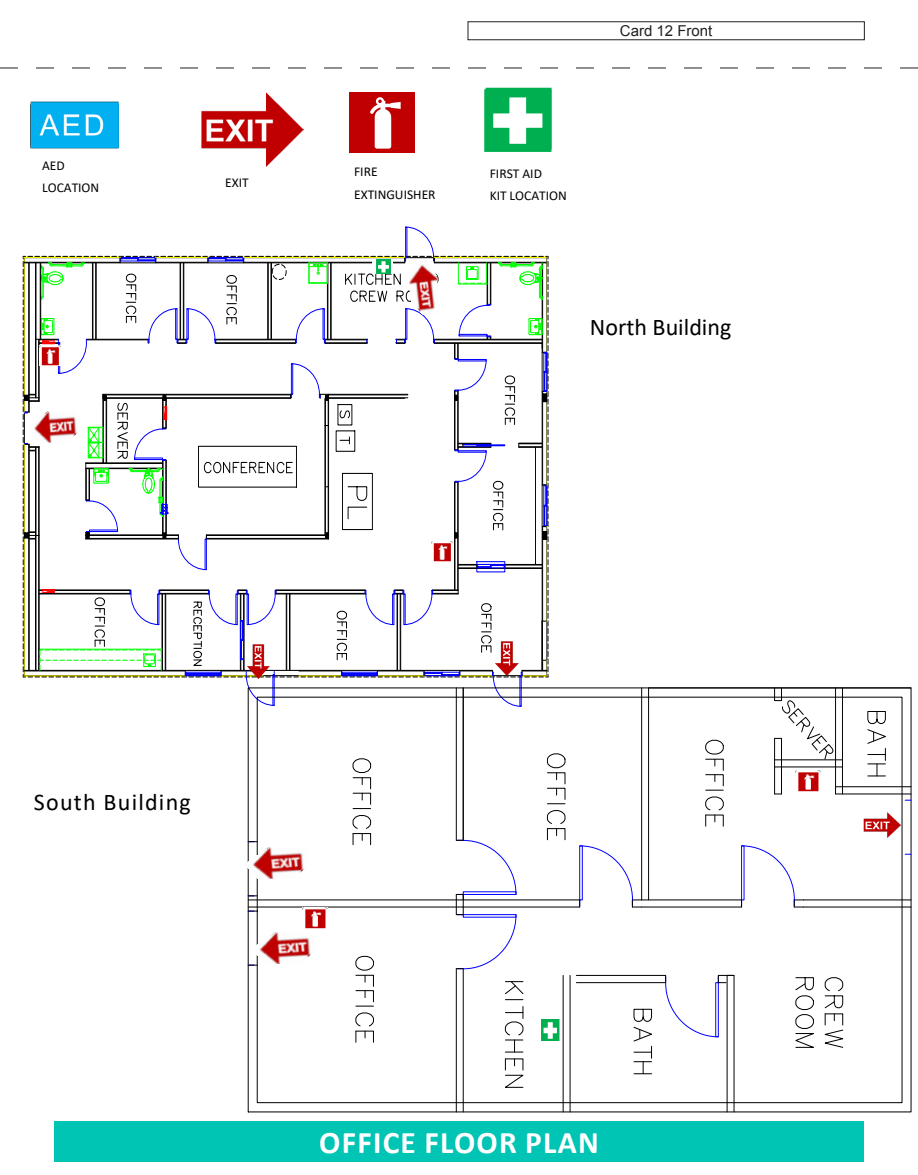
<style>
.page{position:relative;width:918px;height:1175px;background:#fff}
.page>*{position:absolute;margin:0;border:0;box-sizing:border-box;transform-origin:0 0}
.t1{font:700 31.5px "Calibri";letter-spacing:.04em;color:#fff}
.t2{font:24px "Calibri";color:#000}
.t3{font:24px "Calibri";letter-spacing:.05em;color:#000}
.Card-ID{font:15px "Arial";color:#231f20}
.t4{font:13.5px/22.5px "Calibri";color:#000}
</style>
<div class="page">
<div style="left:468px;top:22px;width:397px;height:18px;border:1px solid #231f20"></div>
<svg style="left:0;top:68px;width:918px;height:1px"></svg>
<div style="left:54px;top:1120px;width:810px;height:41px;background:#00c4b4"></div>
<img style="left:201px;top:92px;width:103px;height:75px">
<img style="left:30px;top:101px;width:89px;height:48px">
<div style="left:350px;top:92px;width:65px;height:61px;background:#c00000"></div>
<svg style="left:370px;top:97px;width:31px;height:52px"></svg>
<svg style="left:486px;top:88px;width:66px;height:61px"></svg>
<div style="left:484px;top:89px;width:67px;height:63px;background:#00b050;border:2px solid #00b050"></div>
<svg style="left:493px;top:97px;width:50px;height:47px"></svg>
<svg style="left:22px;top:226px;width:527px;height:461px"></svg>
<img style="left:408px;top:258px;width:31px;height:57px">
<img style="left:40px;top:345px;width:20px;height:20px">
<img style="left:432px;top:541px;width:20px;height:20px">
<img style="left:373px;top:260px;width:20px;height:14px">
<img style="left:29px;top:411px;width:51px;height:31px">
<img style="left:496px;top:636px;width:22px;height:39px">
<img style="left:247px;top:640px;width:23px;height:38px">
<svg style="left:247px;top:687px;width:665px;height:425px"></svg>
<svg style="left:256px;top:696px;width:647px;height:407px"></svg>
<hr style="left:463px;top:968px;width:1px;height:143px;background:#000">
<hr style="left:456px;top:968px;width:1px;height:143px;background:#000">
<hr style="left:456px;top:688px;width:1px;height:152px;background:#000">
<hr style="left:463px;top:688px;width:1px;height:152px;background:#000">
<hr style="left:641px;top:688px;width:1px;height:212px;background:#000">
<hr style="left:648px;top:688px;width:1px;height:212px;background:#000">
<hr style="left:248px;top:899px;width:215px;height:1px;background:#000">
<hr style="left:248px;top:906px;width:215px;height:1px;background:#000">
<hr style="left:642px;top:899px;width:100px;height:1px;background:#000">
<hr style="left:642px;top:906px;width:100px;height:1px;background:#000">
<hr style="left:781px;top:738px;width:1px;height:56px;background:#000">
<hr style="left:774px;top:738px;width:1px;height:56px;background:#000">
<hr style="left:727px;top:975px;width:1px;height:136px;background:#000">
<hr style="left:734px;top:975px;width:1px;height:136px;background:#000">
<hr style="left:804px;top:899px;width:107px;height:1px;background:#000">
<hr style="left:804px;top:906px;width:107px;height:1px;background:#000">
<hr style="left:563px;top:975px;width:1px;height:136px;background:#000">
<hr style="left:570px;top:975px;width:1px;height:136px;background:#000">
<hr style="left:576px;top:975px;width:90px;height:1px;background:#000">
<hr style="left:576px;top:982px;width:90px;height:1px;background:#000">
<hr style="left:836px;top:793px;width:75px;height:1px;background:#000">
<hr style="left:836px;top:786px;width:75px;height:1px;background:#000">
<svg style="left:352px;top:758px;width:20px;height:87px"></svg>
<svg style="left:355px;top:955px;width:19px;height:51px"></svg>
<svg style="left:355px;top:1012px;width:19px;height:31px"></svg>
<svg style="left:705px;top:739px;width:19px;height:51px"></svg>
<svg style="left:705px;top:796px;width:19px;height:31px"></svg>
<svg style="left:794px;top:977px;width:52px;height:71px"></svg>
<svg style="left:504px;top:980px;width:20px;height:20px"></svg>
<svg style="left:505px;top:1006px;width:19px;height:46px"></svg>
<svg style="left:503px;top:1058px;width:22px;height:30px"></svg>
<svg style="left:633px;top:1008px;width:21px;height:66px"></svg>
<svg style="left:867px;top:710px;width:20px;height:66px"></svg>
<svg style="left:665px;top:975px;width:69px;height:62px"></svg>
<svg style="left:456px;top:753px;width:186px;height:216px"></svg>
<svg style="left:741px;top:845px;width:63px;height:62px"></svg>
<hr style="left:835px;top:688px;width:1px;height:106px;background:#000">
<hr style="left:842px;top:688px;width:1px;height:106px;background:#000">
<hr style="left:775px;top:759px;width:67px;height:1px;background:#000">
<hr style="left:775px;top:766px;width:67px;height:1px;background:#000">
<hr style="left:649px;top:687px;width:262px;height:1px;background:#000">
<svg style="left:774px;top:688px;width:60px;height:72px"></svg>
<img style="left:253px;top:932px;width:62px;height:31px">
<img style="left:303px;top:908px;width:25px;height:20px">
<img style="left:796px;top:770px;width:24px;height:21px">
<img style="left:536px;top:1019px;width:25px;height:21px">
<img style="left:858px;top:812px;width:43px;height:25px">
<img style="left:247px;top:847px;width:61px;height:31px">
<p class="t4" style="left:42px;top:154px;width:59px">AED<br>LOCATION</p>
<p class="Card-ID" style="left:620px;top:21px;width:94px">Card 12 Front</p>
<p class="t4" style="left:225px;top:171px;width:25px">EXIT</p>
<p class="t4" style="left:354px;top:160px;width:83px">FIRE<br>EXTINGUISHER</p>
<p class="t4" style="left:490px;top:161px;width:79px">FIRST AID<br>KIT LOCATION</p>
<h2 class="t2" style="left:590px;top:310px;width:143px">North Building</h2>
<h2 class="t3" style="left:34px;top:785px;width:158px">South Building</h2>
<p class="t1" style="left:319px;top:1122px;width:281px">OFFICE FLOOR PLAN</p>
</div>
